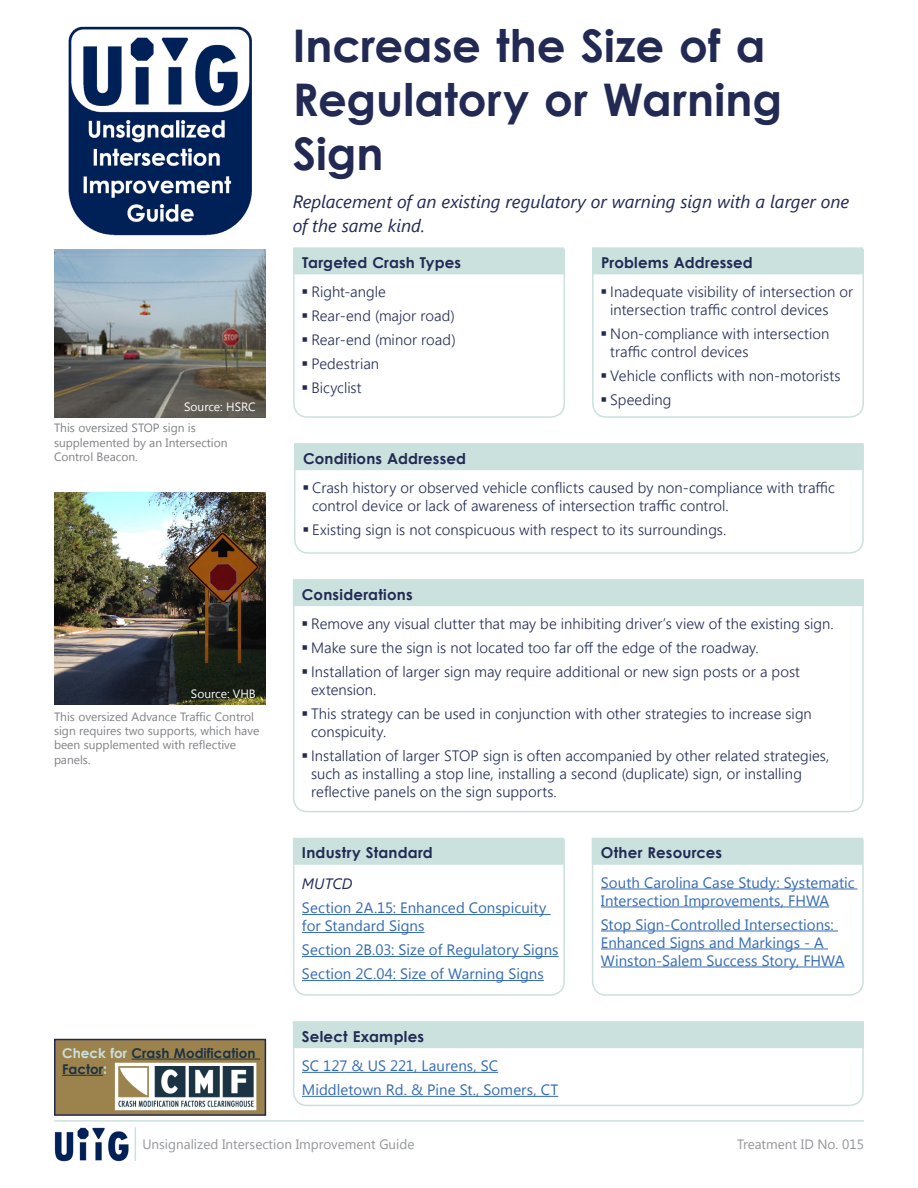
<style>
.page{position:relative;width:918px;height:1188px;background:#fff}
.page>*{position:absolute;margin:0;border:0;box-sizing:border-box;transform-origin:0 0}
.t1{font:700 45px/54px "Levenim";color:#222a54}
.Into_text{font:italic 18px/24px "Segoe UI";color:#222a54}
.t2{font:300 15px/18px "Segoe UI";letter-spacing:.005em;color:#222a54}
.Text{font:15px/18px "Segoe UI";letter-spacing:.005em;color:#346bb4}
.Heading{font:700 15px "Levenim";letter-spacing:.01em;color:#222a54}
.Bullet_Text_Header{font:italic 15px "Segoe UI";color:#222a54}
.Treatment_ID{font:13.5px "Segoe UI";color:#939598}
.t3{font:700 13.5px/16.2px "Levenim";color:#1b3343}
.t4{font:12px/14.4px "Segoe UI";color:#808285}
.Credit__white{font:12px "Segoe UI";color:#fff}
.s1{color:#cbe1de}
</style>
<div class="page">
<hr style="left:135px;top:1127px;width:1px;height:34px;background:#cbe1de">
<hr style="left:54px;top:1120px;width:810px;height:2px;background:#cbe1de">
<img style="left:54px;top:1127px;width:74px;height:34px">
<img style="left:69px;top:26px;width:183px;height:210px">
<img style="left:54px;top:250px;width:212px;height:168px">
<img style="left:54px;top:492px;width:212px;height:212px">
<div style="left:293px;top:1021px;width:571px;height:27px;background:#cbe1de"></div>
<svg style="left:292px;top:1023px;width:572px;height:83px"></svg>
<div style="left:592px;top:838px;width:271px;height:27px;background:#cbe1de"></div>
<svg style="left:591px;top:839px;width:273px;height:157px"></svg>
<div style="left:293px;top:838px;width:271px;height:27px;background:#cbe1de"></div>
<svg style="left:292px;top:839px;width:273px;height:157px"></svg>
<div style="left:293px;top:579px;width:571px;height:27px;background:#cbe1de"></div>
<svg style="left:292px;top:581px;width:572px;height:232px"></svg>
<div style="left:294px;top:443px;width:570px;height:27px;background:#cbe1de"></div>
<svg style="left:294px;top:470px;width:570px;height:84px"></svg>
<div style="left:293px;top:247px;width:271px;height:27px;background:#deecea"></div>
<svg style="left:293px;top:248px;width:272px;height:170px"></svg>
<div style="left:592px;top:247px;width:271px;height:27px;background:#deecea"></div>
<svg style="left:592px;top:248px;width:272px;height:170px"></svg>
<div style="left:54px;top:1039px;width:212px;height:77px;background:#9c824d;border:2px solid #222a54"></div>
<svg style="left:115px;top:1063px;width:141px;height:47px"></svg>
<img style="left:119px;top:1067px;width:134px;height:40px">
<hr style="left:132px;top:1059px;width:128px;height:1px;background:#1b3343">
<hr style="left:62px;top:1075px;width:41px;height:1px;background:#1b3343">
<svg style="left:303px;top:621px;width:4px;height:5px"></svg>
<svg style="left:303px;top:645px;width:4px;height:5px"></svg>
<svg style="left:303px;top:669px;width:4px;height:5px"></svg>
<svg style="left:303px;top:711px;width:4px;height:5px"></svg>
<svg style="left:303px;top:753px;width:4px;height:5px"></svg>
<svg style="left:304px;top:485px;width:4px;height:5px"></svg>
<svg style="left:304px;top:527px;width:4px;height:5px"></svg>
<svg style="left:303px;top:290px;width:4px;height:4px"></svg>
<svg style="left:303px;top:314px;width:4px;height:4px"></svg>
<svg style="left:303px;top:338px;width:4px;height:4px"></svg>
<svg style="left:303px;top:362px;width:4px;height:4px"></svg>
<svg style="left:303px;top:386px;width:4px;height:4px"></svg>
<svg style="left:602px;top:290px;width:4px;height:4px"></svg>
<svg style="left:602px;top:332px;width:4px;height:4px"></svg>
<svg style="left:602px;top:374px;width:4px;height:4px"></svg>
<svg style="left:602px;top:398px;width:4px;height:4px"></svg>
<p class="t1" style="left:293px;top:24px;width:491px">Increase the Size of a<br>Regulatory or Warning<br>Sign</p>
<p class="Credit__white" style="left:184px;top:398px;width:73px">Source: HSRC</p>
<p class="t4" style="left:54px;top:420px;width:175px">This oversized STOP sign is supplemented by an Intersection<br>Control Beacon.</p>
<p class="Credit__white" style="left:191px;top:686px;width:66px">Source: VHB</p>
<p class="t4" style="left:54px;top:709px;width:207px">This oversized Advance Traffic Control sign requires two supports, which have been supplemented with reflective panels.</p>
<p class="t3" style="left:62px;top:1046px;width:195px"><span class="s1">Check for</span> Crash Modification<br>Factor<span class="s1">:</span></p>
<p class="Into_text" style="left:293px;top:188px;width:558px">Replacement of an existing regulatory or warning sign with a larger one of the same kind.</p>
<p class="Heading" style="left:302px;top:254px;width:160px">Targeted Crash Types</p>
<p class="t2" style="left:311px;top:282px;width:76px">Right-angle</p>
<p class="t2" style="left:311px;top:306px;width:145px">Rear-end (major road)</p>
<p class="t2" style="left:311px;top:330px;width:146px">Rear-end (minor road)</p>
<p class="t2" style="left:311px;top:354px;width:69px">Pedestrian</p>
<p class="t2" style="left:311px;top:378px;width:52px">Bicyclist</p>
<p class="Heading" style="left:601px;top:254px;width:153px">Problems Addressed</p>
<p class="t2" style="left:610px;top:282px;width:244px">Inadequate visibility of intersection or intersection traffic control devices</p>
<p class="t2" style="left:610px;top:324px;width:221px">Non-compliance with intersection traffic control devices</p>
<p class="t2" style="left:610px;top:366px;width:232px">Vehicle conflicts with non-motorists</p>
<p class="t2" style="left:610px;top:390px;width:63px">Speeding</p>
<p class="Heading" style="left:303px;top:450px;width:165px">Conditions Addressed</p>
<p class="t2" style="left:312px;top:478px;width:524px">Crash history or observed vehicle conflicts caused by non-compliance with traffic control device or lack of awareness of intersection traffic control.</p>
<p class="t2" style="left:312px;top:520px;width:416px">Existing sign is not conspicuous with respect to its surroundings.</p>
<p class="Heading" style="left:302px;top:585px;width:112px">Considerations</p>
<p class="t2" style="left:311px;top:614px;width:524px">Remove any visual clutter that may be inhibiting driver’s view of the existing sign.</p>
<p class="t2" style="left:311px;top:638px;width:449px">Make sure the sign is not located too far off the edge of the roadway.</p>
<p class="t2" style="left:311px;top:662px;width:490px">Installation of larger sign may require additional or new sign posts or a post extension.</p>
<p class="t2" style="left:311px;top:704px;width:502px">This strategy can be used in conjunction with other strategies to increase sign conspicuity.</p>
<p class="t2" style="left:311px;top:746px;width:520px">Installation of larger STOP sign is often accompanied by other related strategies, such as installing a stop line, installing a second (duplicate) sign, or installing reflective panels on the sign supports.</p>
<p class="Heading" style="left:302px;top:844px;width:132px">Industry Standard</p>
<p class="Bullet_Text_Header" style="left:302px;top:873px;width:52px">MUTCD</p>
<p class="Text" style="left:302px;top:898px;width:246px">Section 2A.15: Enhanced Conspicuity for Standard Signs</p>
<p class="Text" style="left:302px;top:940px;width:258px">Section 2B.03: Size of Regulatory Signs</p>
<p class="Text" style="left:302px;top:964px;width:243px">Section 2C.04: Size of Warning Signs</p>
<p class="Heading" style="left:302px;top:1028px;width:124px">Select Examples</p>
<p class="Text" style="left:302px;top:1056px;width:198px">SC 127 &amp; US 221, Laurens, SC</p>
<p class="Text" style="left:302px;top:1080px;width:258px">Middletown Rd. &amp; Pine St., Somers, CT</p>
<p class="Heading" style="left:601px;top:844px;width:123px">Other Resources</p>
<p class="Text" style="left:601px;top:873px;width:255px">South Carolina Case Study: Systematic<br>Intersection Improvements, FHWA</p>
<p class="Text" style="left:601px;top:915px;width:245px">Stop Sign-Controlled Intersections:<br>Enhanced Signs and Markings - A<br>Winston-Salem Success Story, FHWA</p>
<p class="Treatment_ID" style="left:142px;top:1135px;width:274px">Unsignalized Intersection Improvement Guide</p>
<p class="Treatment_ID" style="left:737px;top:1135px;width:128px">Treatment ID No. 015</p>
</div>
